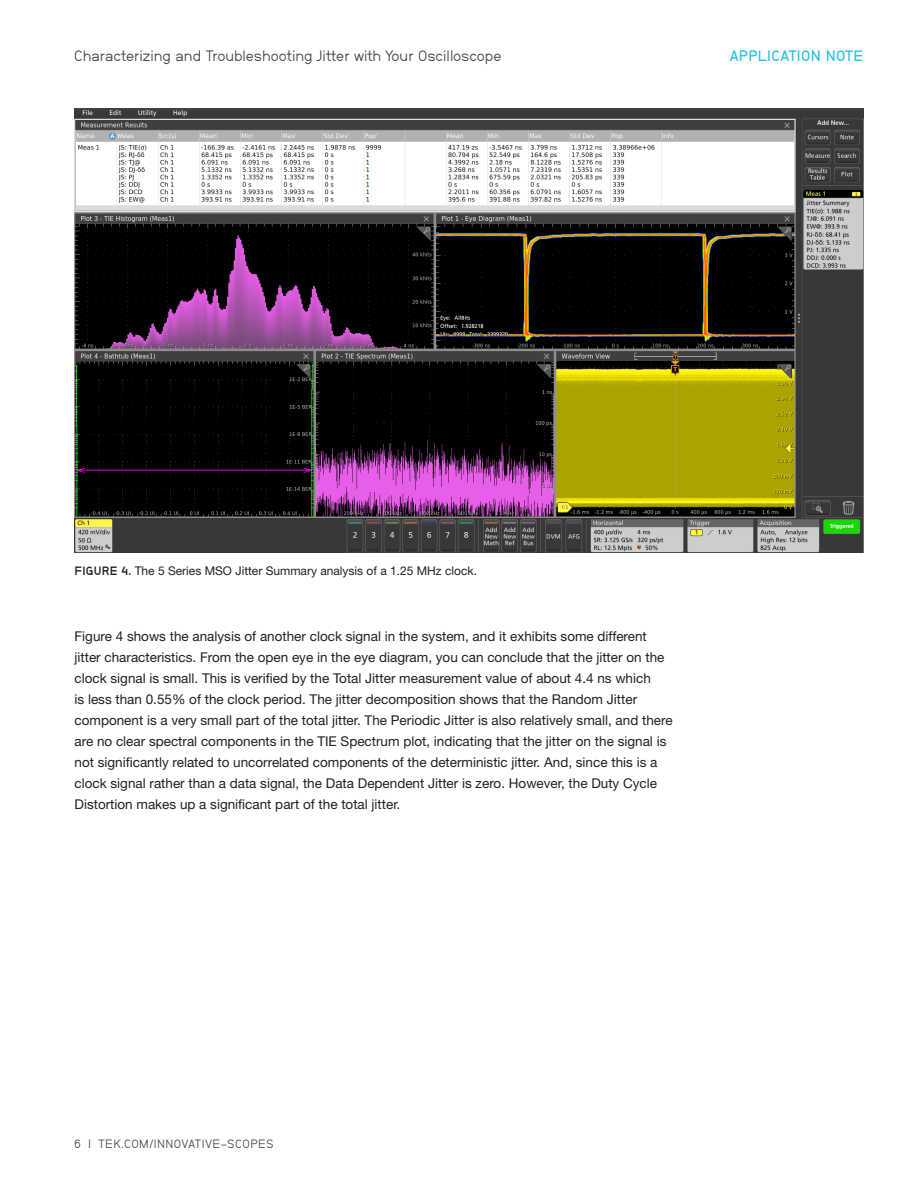
<style>
.page{position:relative;width:918px;height:1188px;background:#fff}
.page>*{position:absolute;margin:0;border:0;box-sizing:border-box;transform-origin:0 0}
.t1{font:15px "Neubau Grotesk Nor";color:#41464e}
.t2{font:15px "Neubau Grotesk Hal";letter-spacing:.02em;color:#1cbfdf}
.Body_-_regular{font:13.5px/21px "Helvetica Neue";color:#231f20}
.Body_-_regular-2{font:12px "Helvetica Neue";color:#231f20}
.t3{font:12px "Neubau Grotesk Nor";letter-spacing:.04em;color:#41464e}
.s1{font-family:"Neubau Grotesk Fet"}
</style>
<div class="page">
<img style="left:75px;top:108px;width:789px;height:444px">
<p class="t1" style="left:74px;top:47px;width:429px">Characterizing and Troubleshooting Jitter with Your Oscilloscope</p>
<p class="t2" style="left:730px;top:46px;width:135px">APPLICATION NOTE</p>
<p class="Body_-_regular-2" style="left:75px;top:564px;width:404px"><span class="s1">FIGURE 4.</span> The 5 Series MSO Jitter Summary analysis of a 1.25 MHz clock.</p>
<p class="Body_-_regular" style="left:75px;top:625px;width:600px">Figure 4 shows the analysis of another clock signal in the system, and it exhibits some different jitter characteristics. From the open eye in the eye diagram, you can conclude that the jitter on the clock signal is small. This is verified by the Total Jitter measurement value of about 4.4 ns which<br>is less than 0.55% of the clock period. The jitter decomposition shows that the Random Jitter component is a very small part of the total jitter. The Periodic Jitter is also relatively small, and there are no clear spectral components in the TIE Spectrum plot, indicating that the jitter on the signal is not significantly related to uncorrelated components of the deterministic jitter. And, since this is a clock signal rather than a data signal, the Data Dependent Jitter is zero. However, the Duty Cycle Distortion makes up a significant part of the total jitter.</p>
<p class="t3" style="left:74px;top:1137px;width:201px">6 | TEK.COM/INNOVATIVE-SCOPES</p>
</div>
